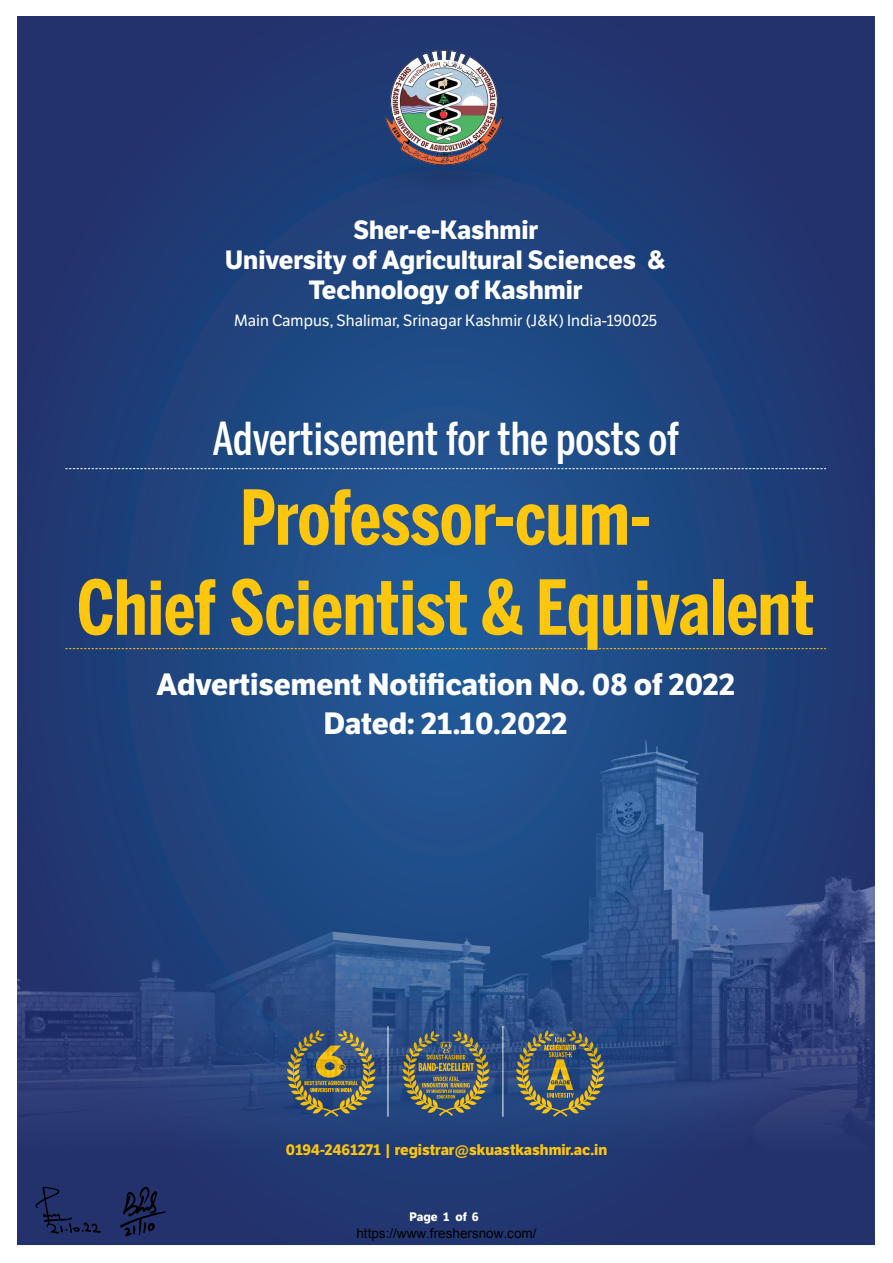
<style>
.page{position:relative;width:893px;height:1263px;background:#fff}
.page>*{position:absolute;margin:0;border:0;box-sizing:border-box;transform-origin:0 0}
.t1{font:700 75px/90px "Benton Sans Comp";color:#fec60d;text-align:center}
.t2{font:500 45px "Benton Sans Comp";color:#fff}
.t3{font:700 30px/39px "LFT Etica";color:#fff;text-align:center}
.t4{font:700 25.65px/29.7px "LFT Etica";color:#fff;text-align:center}
.t5{font:15.75px "LFT Etica";color:#fff}
.t6{font:700 15px "LFT Etica";color:#fec60d}
.t7{font:700 12px "LFT Etica";color:#fff}
</style>
<div class="page">
<svg style="left:17px;top:16px;width:857px;height:603px;background:#203f7a"></svg>
<img style="left:17px;top:619px;width:857px;height:625px">
<svg style="left:65px;top:468px;width:761px;height:1px"></svg>
<svg style="left:65px;top:648px;width:761px;height:1px"></svg>
<div style="left:371px;top:160px;width:150px;height:33px;background:#1f3e77;border-radius:50%"></div>
<img style="left:386px;top:51px;width:117px;height:113px">
<svg style="left:35px;top:1187px;width:66px;height:47px;background:#1f2c61"></svg>
<svg style="left:120px;top:1186px;width:46px;height:50px;background:#1a2551"></svg>
<p class="t4" style="left:225px;top:216px;width:442px">Sher-e-Kashmir<br>University of Agricultural Sciences &amp;<br>Technology of Kashmir</p>
<p class="t5" style="left:234px;top:311px;width:425px">Main Campus, Shalimar, Srinagar Kashmir (J&amp;K) India-190025</p>
<h2 class="t2" style="left:212px;top:412px;width:468px">Advertisement for the posts of</h2>
<h1 class="t1" style="left:77px;top:472px;width:739px">Professor-cum-<br>Chief Scientist &amp; Equivalent</h1>
<p class="t3" style="left:156px;top:666px;width:580px">Advertisement Notification No. 08 of 2022<br>Dated: 21.10.2022</p>
<p class="t6" style="left:286px;top:1141px;width:323px">0194-2461271 | registrar@skuastkashmir.ac.in</p>
<p class="t7" style="left:409px;top:1209px;width:71px">Page 1 of 6</p>
</div>
